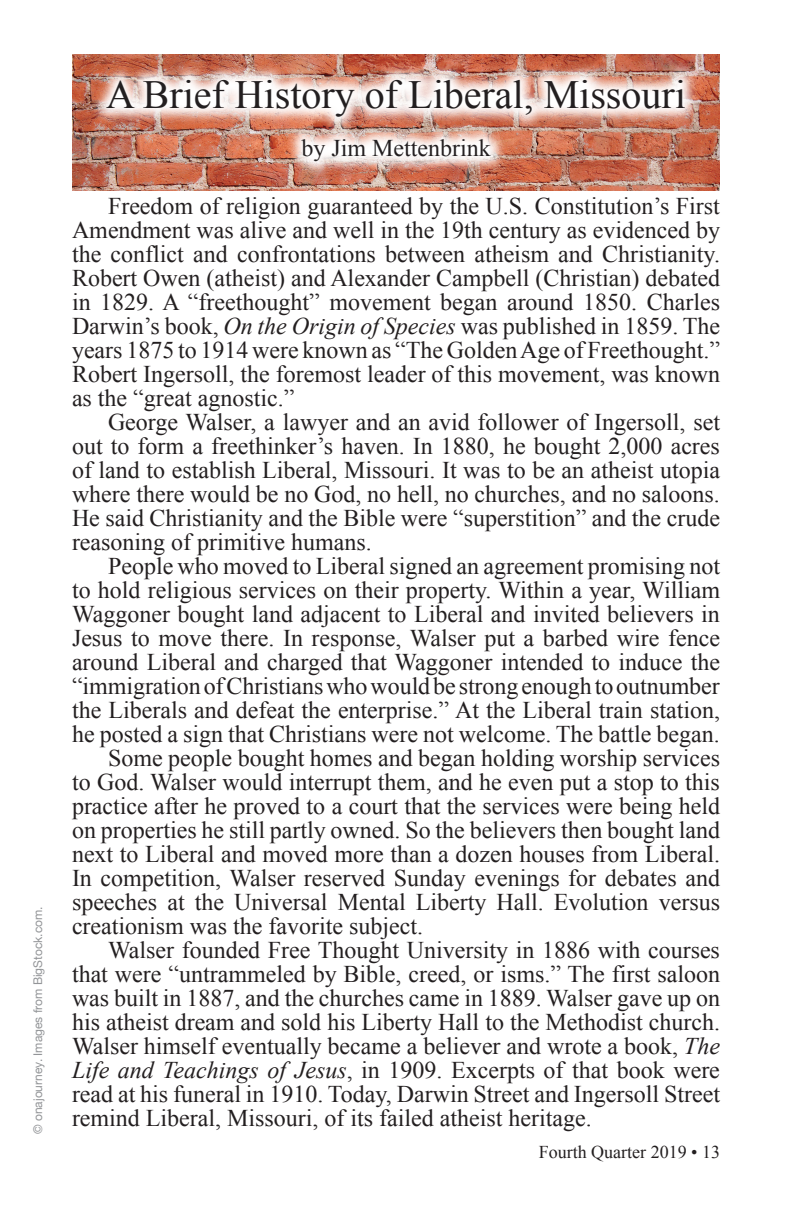
<style>
.page{position:relative;width:792px;height:1224px;background:#fff}
.page>*{position:absolute;margin:0;border:0;box-sizing:border-box;transform-origin:0 0}
.t1{font:40px "Times New Roman";color:#231f20}
.t2{font:24px/24px "Times New Roman";color:#231f20;text-align:justify}
.t3{font:18px "Times New Roman";color:#231f20}
.t4{font:12px "Helvetica Neue";color:#939598}
.s1{font-style:italic}
</style>
<div class="page">
<img style="left:72px;top:54px;width:648px;height:137px">
<img style="left:89px;top:63px;width:612px;height:115px">
<p class="t4" style="left:29px;top:1134px;width:229px;rotate:-90deg">© onajourney. Images from BigStock.com.</p>
<h1 class="t1" style="left:106px;top:68px;width:581px">A Brief History of Liberal, Missouri</h1>
<p class="t2" style="left:301px;top:136px;width:191px">by Jim Mettenbrink</p>
<p class="t2" style="left:72px;top:193px;width:650px;text-indent:36px">Freedom of religion guaranteed by the U.S. Constitution’s First Amendment was alive and well in the 19th century as evidenced by the conflict and confrontations between atheism and Christianity.<br>Robert Owen (atheist) and Alexander Campbell (Christian) debated in 1829. A “freethought” movement began around 1850. Charles Darwin’s book, <span class="s1">On the Origin of Species</span> was published in 1859. The years 1875 to 1914 were known as “The Golden Age of Freethought.” Robert Ingersoll, the foremost leader of this movement, was known as the “great agnostic.”</p>
<p class="t2" style="left:72px;top:409px;width:650px;text-indent:36px">George Walser, a lawyer and an avid follower of Ingersoll, set out to form a freethinker’s haven. In 1880, he bought 2,000 acres of land to establish Liberal, Missouri. It was to be an atheist utopia where there would be no God, no hell, no churches, and no saloons.<br>He said Christianity and the Bible were “superstition” and the crude reasoning of primitive humans.</p>
<p class="t2" style="left:108px;top:553px;width:614px">People who moved to Liberal signed an agreement promising not</p>
<p class="t2" style="left:72px;top:577px;width:650px">to hold religious services on their property. Within a year, William</p>
<p class="t2" style="left:72px;top:601px;width:649px">Waggoner bought land adjacent to Liberal and invited believers in</p>
<p class="t2" style="left:72px;top:625px;width:649px">Jesus to move there. In response, Walser put a barbed wire fence</p>
<p class="t2" style="left:72px;top:649px;width:650px">around Liberal and charged that Waggoner intended to induce the</p>
<p class="t2" style="left:72px;top:673px;width:649px">“immigration of Christians who would be strong enough to outnumber</p>
<p class="t2" style="left:72px;top:697px;width:650px">the Liberals and defeat the enterprise.” At the Liberal train station,</p>
<p class="t2" style="left:72px;top:721px;width:649px">he posted a sign that Christians were not welcome. The battle began.</p>
<p class="t2" style="left:108px;top:745px;width:614px">Some people bought homes and began holding worship services</p>
<p class="t2" style="left:72px;top:769px;width:649px">to God. Walser would interrupt them, and he even put a stop to this</p>
<p class="t2" style="left:72px;top:793px;width:650px">practice after he proved to a court that the services were being held</p>
<p class="t2" style="left:72px;top:817px;width:650px">on properties he still partly owned. So the believers then bought land</p>
<p class="t2" style="left:72px;top:841px;width:650px">next to Liberal and moved more than a dozen houses from Liberal.</p>
<p class="t2" style="left:72px;top:865px;width:650px">In competition, Walser reserved Sunday evenings for debates and</p>
<p class="t2" style="left:72px;top:889px;width:650px">speeches at the Universal Mental Liberty Hall. Evolution versus</p>
<p class="t2" style="left:72px;top:913px;width:353px">creationism was the favorite subject.</p>
<p class="t2" style="left:108px;top:937px;width:614px">Walser founded Free Thought University in 1886 with courses</p>
<p class="t2" style="left:72px;top:961px;width:650px">that were “untrammeled by Bible, creed, or isms.” The first saloon</p>
<p class="t2" style="left:72px;top:985px;width:650px">was built in 1887, and the churches came in 1889. Walser gave up on</p>
<p class="t2" style="left:72px;top:1009px;width:650px">his atheist dream and sold his Liberty Hall to the Methodist church.</p>
<p class="t2" style="left:72px;top:1033px;width:649px">Walser himself eventually became a believer and wrote a book, <span class="s1">The</span></p>
<p class="t2" style="left:72px;top:1057px;width:649px"><span class="s1">Life and Teachings of Jesus</span>, in 1909. Excerpts of that book were</p>
<p class="t2" style="left:72px;top:1081px;width:650px">read at his funeral in 1910. Today, Darwin Street and Ingersoll Street</p>
<p class="t2" style="left:72px;top:1105px;width:521px">remind Liberal, Missouri, of its failed atheist heritage.</p>
<p class="t3" style="left:539px;top:1140px;width:183px">Fourth Quarter 2019 • 13</p>
</div>
